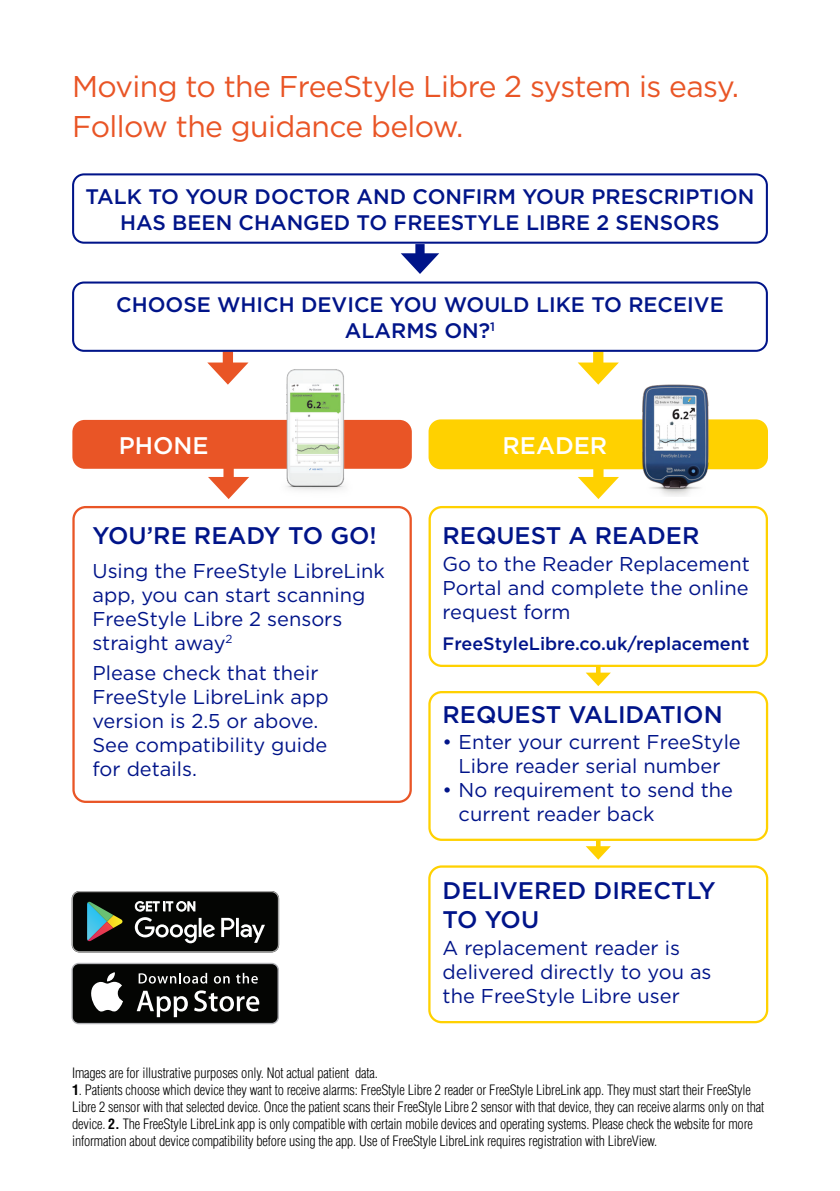
<style>
.page{position:relative;width:840px;height:1191px;background:#fff}
.page>*{position:absolute;margin:0;border:0;box-sizing:border-box;transform-origin:0 0}
.t1{font:30px/39.4px "Gotham";letter-spacing:-.02em;color:#e95526}
.t2{font:500 24px/28.8px "Gotham";color:#001489}
.t3{font:500 24px "Gotham";color:#fff}
.t4{font:500 21px/25.2px "Gotham";color:#001489;text-align:center}
.t5{font:20px/24px "Gotham";color:#001489}
.t6{font:500 18px "Gotham";color:#001489}
.t7{font:300 condensed 14px/16.8px "Helvetica LT Std";letter-spacing:-.01em;color:#000}
.s1{font-weight:700}
</style>
<div class="page">
<div style="left:223px;top:351px;width:10px;height:20px;background:#e95526"></div>
<svg style="left:207px;top:362px;width:41px;height:23px"></svg>
<div style="left:592px;top:351px;width:11px;height:20px;background:#ffd100"></div>
<svg style="left:577px;top:362px;width:41px;height:23px"></svg>
<div style="left:72px;top:420px;width:339px;height:49px;background:#e95526;border-radius:12px"></div>
<div style="left:428px;top:419px;width:339px;height:50px;background:#ffd100;border-radius:12px"></div>
<div style="left:223px;top:466px;width:11px;height:19px;background:#e95526"></div>
<svg style="left:208px;top:477px;width:41px;height:22px"></svg>
<div style="left:593px;top:466px;width:10px;height:19px;background:#ffd100"></div>
<svg style="left:578px;top:477px;width:40px;height:22px"></svg>
<img style="left:623px;top:384px;width:98px;height:112px">
<div style="left:428px;top:506px;width:339px;height:161px;border:2px solid #ffd100;border-radius:12px"></div>
<div style="left:428px;top:691px;width:339px;height:150px;border:2px solid #ffd100;border-radius:12px"></div>
<div style="left:72px;top:506px;width:339px;height:297px;border:2px solid #e95526;border-radius:12px"></div>
<div style="left:428px;top:865px;width:339px;height:158px;border:2px solid #ffd100;border-radius:12px"></div>
<div style="left:595px;top:666px;width:5px;height:11px;background:#ffd100"></div>
<svg style="left:585px;top:672px;width:25px;height:14px"></svg>
<div style="left:595px;top:840px;width:5px;height:10px;background:#ffd100"></div>
<svg style="left:585px;top:846px;width:25px;height:13px"></svg>
<img style="left:262px;top:369px;width:91px;height:122px">
<div style="left:415px;top:244px;width:9px;height:17px;background:#001489"></div>
<svg style="left:401px;top:253px;width:38px;height:21px"></svg>
<div style="left:72px;top:173px;width:695px;height:71px;border:2px solid #001489;border-radius:11px"></div>
<div style="left:72px;top:281px;width:695px;height:71px;border:2px solid #001489;border-radius:11px"></div>
<svg style="left:72px;top:891px;width:207px;height:61px"></svg>
<svg style="left:71px;top:962px;width:208px;height:62px"></svg>
<div style="left:73px;top:964px;width:204px;height:58px;background:#040503;border-radius:6px"></div>
<svg style="left:91px;top:972px;width:32px;height:39px"></svg>
<svg style="left:137px;top:990px;width:51px;height:27px"></svg>
<svg style="left:194px;top:990px;width:65px;height:21px"></svg>
<svg style="left:138px;top:973px;width:69px;height:10px"></svg>
<svg style="left:214px;top:976px;width:15px;height:7px"></svg>
<svg style="left:236px;top:973px;width:22px;height:10px"></svg>
<p class="t1" style="left:72px;top:66px;width:668px">Moving to the FreeStyle Libre 2 system is easy.<br>Follow the guidance below.</p>
<p class="t4" style="left:85px;top:184px;width:670px">TALK TO YOUR DOCTOR AND CONFIRM YOUR PRESCRIPTION<br>HAS BEEN CHANGED TO FREESTYLE LIBRE 2 SENSORS</p>
<p class="t4" style="left:116px;top:292px;width:608px">CHOOSE WHICH DEVICE YOU WOULD LIKE TO RECEIVE<br>ALARMS ON?<sup>1</sup></p>
<p class="t3" style="left:119px;top:430px;width:91px">PHONE</p>
<p class="t3" style="left:502px;top:430px;width:106px">READER</p>
<p class="t2" style="left:92px;top:520px;width:286px">YOU’RE READY TO GO!</p>
<p class="t5" style="left:92px;top:558px;width:294px">Using the FreeStyle LibreLink app, you can start scanning<br>FreeStyle Libre 2 sensors straight away<sup>2</sup></p>
<p class="t5" style="left:92px;top:660px;width:238px">Please check that their<br>FreeStyle LibreLink app version is 2.5 or above.<br>See compatibility guide for details.</p>
<p class="t2" style="left:442px;top:520px;width:258px">REQUEST A READER</p>
<p class="t5" style="left:442px;top:551px;width:308px;text-align:justify">Go to the Reader Replacement Portal and complete the online request form</p>
<p class="t6" style="left:442px;top:632px;width:308px">FreeStyleLibre.co.uk/replacement</p>
<p class="t2" style="left:442px;top:699px;width:281px">REQUEST VALIDATION</p>
<p class="t5" style="left:442px;top:730px;width:299px;text-align:center">• Enter your current FreeStyle<br>Libre reader serial number</p>
<p class="t5" style="left:458px;top:778px;width:276px;text-indent:-16px">• No requirement to send the current reader back</p>
<p class="t2" style="left:442px;top:876px;width:274px">DELIVERED DIRECTLY<br>TO YOU</p>
<p class="t5" style="left:442px;top:935px;width:270px">A replacement reader is delivered directly to you as the FreeStyle Libre user</p>
<p class="t7" style="left:72px;top:1065px;width:307px">Images are for illustrative purposes only. Not actual patient data.</p>
<p class="t7" style="left:72px;top:1081px;width:693px"><span class="s1">1</span>. Patients choose which device they want to receive alarms: FreeStyle Libre 2 reader or FreeStyle LibreLink app. They must start their FreeStyle Libre 2 sensor with that selected device. Once the patient scans their FreeStyle Libre 2 sensor with that device, they can receive alarms only on that device. <span class="s1">2.</span> The FreeStyle LibreLink app is only compatible with certain mobile devices and operating systems. Please check the website for more information about device compatibility before using the app. Use of FreeStyle LibreLink requires registration with LibreView.</p>
</div>
